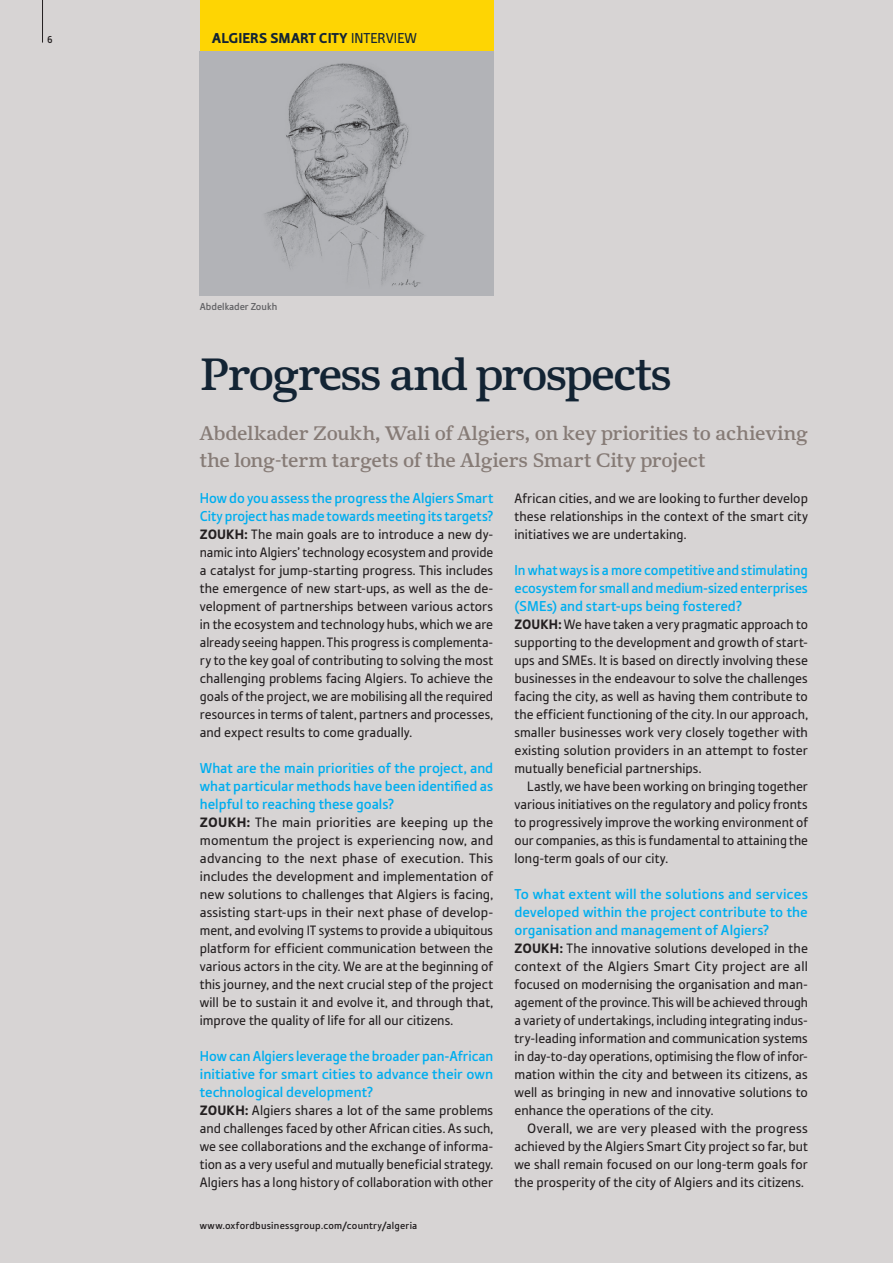
<style>
.page{position:relative;width:893px;height:1263px;background:#d7d4d4}
.page>*{position:absolute;margin:0;border:0;box-sizing:border-box;transform-origin:0 0}
.t1{font:45px "Kunstuff";letter-spacing:-.045em;color:#132434}
.t2{font:19.5px/27px "Kunstuff";letter-spacing:-.005em;color:#867b76}
.t3{font:500 15px/18px "Tabula ITC Std";color:#00aeef;text-align:justify}
.t4{font:900 15px "Tabula ITC Std";color:#132434}
.t5{font:14.25px/18px "Tabula ITC Std";letter-spacing:.005em;color:#231f20;text-align:justify}
.t6{font:500 10.5px "Tabula ITC Std";letter-spacing:.02em;color:#231f20}
.t7{font:500 10.5px "Tabula ITC Std";color:#636366}
.s1{font-weight:400}
.s2{font-weight:900}
</style>
<div class="page">
<div style="left:200px;top:0;width:293px;height:51px;background:#fed503"></div>
<hr style="left:42px;top:0;width:1px;height:43px;background:#231f20">
<img style="left:200px;top:51px;width:293px;height:245px">
<p class="t6" style="left:47px;top:33px;width:7px">6</p>
<p class="t4" style="left:212px;top:29px;width:206px">ALGIERS SMART CITY <span class="s1">INTERVIEW</span></p>
<p class="t7" style="left:200px;top:300px;width:79px">Abdelkader Zoukh</p>
<h1 class="t1" style="left:200px;top:347px;width:474px">Progress and prospects</h1>
<h2 class="t2" style="left:200px;top:420px;width:610px">Abdelkader Zoukh, Wali of Algiers, on key priorities to achieving the long-term targets of the Algiers Smart City project</h2>
<p class="t3" style="left:200px;top:489px;width:295px">How do you assess the progress the Algiers Smart<br>City project has made towards meeting its targets?</p>
<p class="t5" style="left:200px;top:525px;width:295px"><span class="s2">ZOUKH:</span> The main goals are to introduce a new dy&shy;namic into Algiers’ technology ecosystem and provide a catalyst for jump-starting progress. This includes the emergence of new start-ups, as well as the de&shy;velopment of partnerships between various actors in the ecosystem and technology hubs, which we are already seeing happen. This progress is complementa&shy;ry to the key goal of contributing to solving the most challenging problems facing Algiers. To achieve the goals of the project, we are mobilising all the required resources in terms of talent, partners and processes, and expect results to come gradually.</p>
<p class="t3" style="left:200px;top:759px;width:295px">What are the main priorities of the project, and what particular methods have been identified as helpful to reaching these goals?</p>
<p class="t5" style="left:200px;top:813px;width:295px"><span class="s2">ZOUKH:</span> The main priorities are keeping up the momentum the project is experiencing now, and advancing to the next phase of execution. This includes the development and implementation of new solutions to challenges that Algiers is facing, assisting start-ups in their next phase of develop&shy;ment, and evolving IT systems to provide a ubiquitous platform for efficient communication between the various actors in the city. We are at the beginning of this journey, and the next crucial step of the project will be to sustain it and evolve it, and through that, improve the quality of life for all our citizens.</p>
<p class="t3" style="left:200px;top:1047px;width:295px">How can Algiers leverage the broader pan-African initiative for smart cities to advance their own technological development?</p>
<p class="t5" style="left:200px;top:1101px;width:295px"><span class="s2">ZOUKH:</span> Algiers shares a lot of the same problems and challenges faced by other African cities. As such, we see collaborations and the exchange of informa&shy;tion as a very useful and mutually beneficial strategy.<br>Algiers has a long history of collaboration with other</p>
<p class="t6" style="left:200px;top:1219px;width:219px">www.oxfordbusinessgroup.com/country/algeria</p>
<p class="t5" style="left:514px;top:489px;width:295px">African cities, and we are looking to further develop these relationships in the context of the smart city initiatives we are undertaking.</p>
<p class="t3" style="left:514px;top:561px;width:295px">In what ways is a more competitive and stimulating ecosystem for small and medium-sized enterprises (SMEs) and start-ups being fostered?</p>
<p class="t5" style="left:514px;top:615px;width:295px"><span class="s2">ZOUKH:</span> We have taken a very pragmatic approach to supporting to the development and growth of start&shy;ups and SMEs. It is based on directly involving these businesses in the endeavour to solve the challenges facing the city, as well as having them contribute to the efficient functioning of the city. In our approach, smaller businesses work very closely together with existing solution providers in an attempt to foster mutually beneficial partnerships.</p>
<p class="t5" style="left:514px;top:777px;width:295px;text-indent:13px">Lastly, we have been working on bringing together various initiatives on the regulatory and policy fronts to progressively improve the working environment of our companies, as this is fundamental to attaining the long-term goals of our city.</p>
<p class="t3" style="left:514px;top:885px;width:295px">To what extent will the solutions and services developed within the project contribute to the organisation and management of Algiers?</p>
<p class="t5" style="left:514px;top:939px;width:295px"><span class="s2">ZOUKH:</span> The innovative solutions developed in the context of the Algiers Smart City project are all focused on modernising the organisation and man&shy;agement of the province. This will be achieved through a variety of undertakings, including integrating indus&shy;try-leading information and communication systems in day-to-day operations, optimising the flow of infor&shy;mation within the city and between its citizens, as well as bringing in new and innovative solutions to enhance the operations of the city.</p>
<p class="t5" style="left:514px;top:1119px;width:295px;text-indent:13px">Overall, we are very pleased with the progress achieved by the Algiers Smart City project so far, but we shall remain focused on our long-term goals for the prosperity of the city of Algiers and its citizens.</p>
</div>
